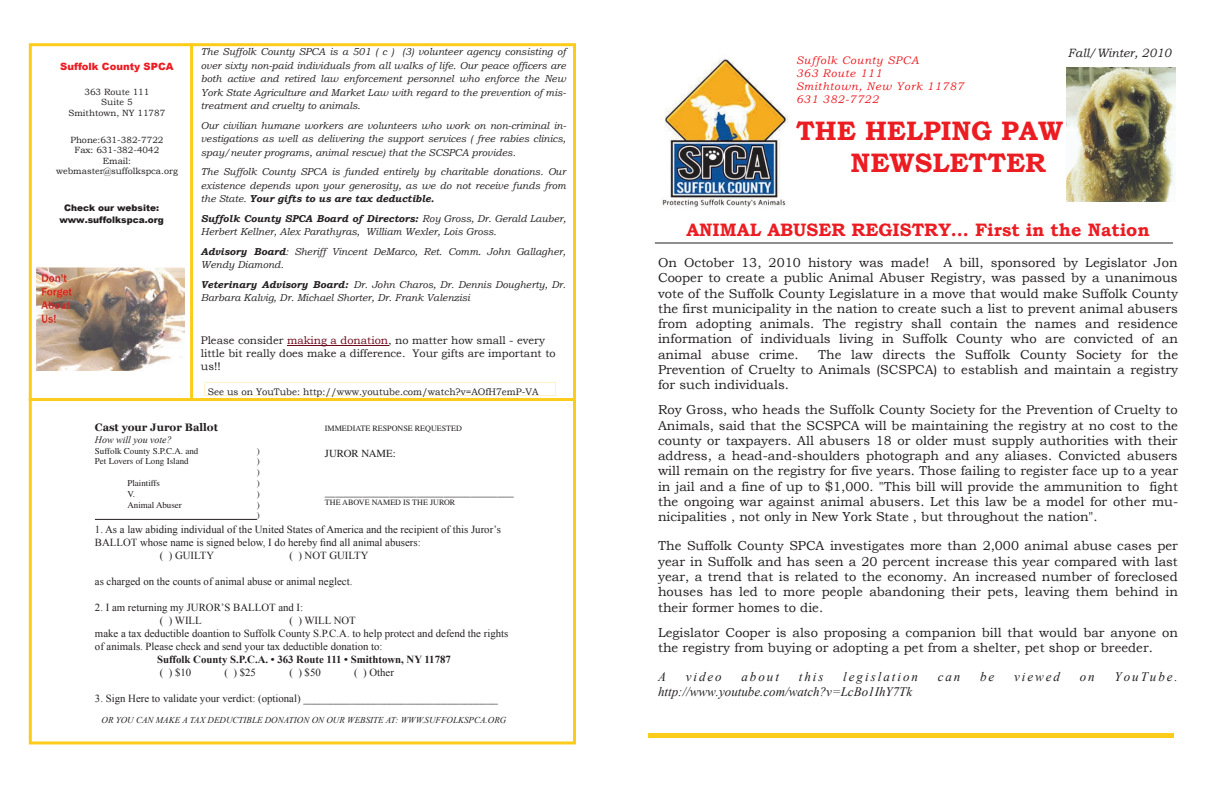
<style>
.page{position:relative;width:1224px;height:792px;background:#fff}
.page>*{position:absolute;margin:0;border:0;box-sizing:border-box;transform-origin:0 0}
.t1{font:700 26.7px/31.3px "Bookman Old Style";color:#eb1c22}
.t2{font:700 18px "Bookman Old Style";color:#eb1c22}
.t3{font:13px/15.3px "Bookman Old Style";color:#231f20;text-align:justify}
.t4{font:italic 13px "Times New Roman";letter-spacing:.155em;color:#231f20}
.t5{font:italic 13px "Times New Roman";color:#231f20}
.t6{font:italic 12px "Bookman Old Style";color:#231f20}
.t7{font:11px/12.9px "Bookman Old Style";color:#231f20}
.t8{font:italic 11px/12.9px "Bookman Old Style";letter-spacing:.06em;color:#eb1c22}
.t9{font:10.8px/13px "Times New Roman";color:#231f20}
.t10{font:700 10.8px "Times New Roman";color:#231f20}
.t11{font:10.8px "Times";color:#231f20}
.t12{font:700 10.8px "Georgia";color:#231f20}
.t13{font:italic 10px/13.5px "Bookman Old Style";color:#231f20;text-align:justify}
.t14{font:900 10px "Arial";color:#eb1c22}
.t15{font:italic 9.9px "Times New Roman";color:#231f20}
.t16{font:9.5px "Bookman Old Style";color:#231f20}
.t17{font:9px/10.6px "Bookman Old Style";color:#231f20;text-align:center}
.t18{font:9px/10.8px "Times";color:#231f20}
.t19{font:italic 9px "Times New Roman";color:#231f20}
.t20{font:900 9px/12.7px "Arial";color:#231f20;text-align:center}
.t21{font:8.1px "Times";color:#231f20}
.s1{font-weight:700}
.s2{color:#6e091a}
</style>
<div class="page">
<svg style="left:29px;top:43px;width:547px;height:701px"></svg>
<hr style="left:648px;top:733px;width:526px;height:4px;background:#fccc1b">
<img style="left:662px;top:58px;width:126px;height:150px">
<hr style="left:655px;top:243px;width:518px;height:1px;background:#231f20">
<img style="left:1066px;top:67px;width:110px;height:134px">
<div style="left:40px;top:409px;width:526px;height:324px;background:#fff"></div>
<hr style="left:95px;top:519px;width:162px;height:1px;background:#231f20">
<p class="t14" style="left:60px;top:59px;width:115px">Suffolk County SPCA</p>
<p class="t17" style="left:69px;top:86px;width:98px">363 Route 111<br>Suite 5<br>Smithtown, NY 11787</p>
<p class="t17" style="left:56px;top:134px;width:123px">Phone:631-382-7722<br>Fax: 631-382-4042<br>Email: webmaster@suffolkspca.org</p>
<p class="t20" style="left:59px;top:201px;width:106px">Check our website: www.suffolkspca.org</p>
<p class="t13" style="left:201px;top:45px;width:367px">The Suffolk County SPCA is a 501 ( c ) (3) volunteer agency consisting of over sixty non-paid individuals from all walks of life. Our peace officers are both active and retired law enforcement personnel who enforce the New York State Agriculture and Market Law with regard to the prevention of mis&shy;treatment and cruelty to animals.</p>
<p class="t13" style="left:201px;top:119px;width:367px">Our civilian humane workers are volunteers who work on non-criminal in&shy;vestigations as well as delivering the support services ( free rabies clinics, spay/neuter programs, animal rescue) that the SCSPCA provides.</p>
<p class="t13" style="left:201px;top:165px;width:367px">The Suffolk County SPCA is funded entirely by charitable donations. Our existence depends upon your generosity, as we do not receive funds from the State. <span class="s1">Your gifts to us are tax deductible.</span></p>
<p class="t13" style="left:201px;top:212px;width:367px"><span class="s1">Suffolk County SPCA Board of Directors:</span> Roy Gross, Dr. Gerald Lauber,<br>Herbert Kellner, Alex Parathyras, William Wexler, Lois Gross.</p>
<p class="t13" style="left:201px;top:245px;width:366px"><span class="s1">Advisory Board</span>: Sheriff Vincent DeMarco, Ret. Comm. John Gallagher,<br>Wendy Diamond.</p>
<p class="t13" style="left:201px;top:278px;width:367px"><span class="s1">Veterinary Advisory Board:</span> Dr. John Charos, Dr. Dennis Dougherty, Dr.<br>Barbara Kalvig, Dr. Michael Shorter, Dr. Frank Valenzisi</p>
<p class="t7" style="left:201px;top:334px;width:356px">Please consider <span class="s2">making a donation</span>, no matter how small - every little bit really does make a difference. Your gifts are important to us!!</p>
<p class="t16" style="left:208px;top:385px;width:332px">See us on YouTube: http://www.youtube.com/watch?v=AOfH7emP-VA</p>
<p class="t12" style="left:95px;top:421px;width:125px">Cast your Juror Ballot</p>
<p class="t15" style="left:95px;top:434px;width:78px">How will you vote?</p>
<p class="t18" style="left:95px;top:445px;width:105px">Suffolk County S.P.C.A. and</p>
<p class="t18" style="left:257px;top:445px;width:4px">)</p>
<p class="t18" style="left:95px;top:456px;width:95px">Pet Lovers of Long Island</p>
<p class="t18" style="left:257px;top:456px;width:4px">) )</p>
<p class="t18" style="left:127px;top:478px;width:34px">Plaintiffs</p>
<p class="t18" style="left:257px;top:478px;width:4px">)</p>
<p class="t18" style="left:127px;top:488px;width:9px">V.</p>
<p class="t18" style="left:257px;top:488px;width:4px">)</p>
<p class="t18" style="left:127px;top:499px;width:56px">Animal Abuser</p>
<p class="t18" style="left:257px;top:499px;width:4px">) )</p>
<p class="t21" style="left:325px;top:424px;width:139px">IMMEDIATE RESPONSE REQUESTED</p>
<p class="t11" style="left:325px;top:447px;width:72px">JUROR NAME:</p>
<p class="t11" style="left:325px;top:486px;width:191px">___________________________________</p>
<p class="t21" style="left:325px;top:498px;width:132px">THE ABOVE NAMED IS THE JUROR</p>
<p class="t9" style="left:95px;top:523px;width:407px">1. As a law abiding individual of the United States of America and the recipient of this Juror’s</p>
<p class="t9" style="left:95px;top:536px;width:327px">BALLOT whose name is signed below, I do hereby find all animal abusers:</p>
<p class="t9" style="left:160px;top:549px;width:56px">( ) GUILTY</p>
<p class="t9" style="left:289px;top:549px;width:81px">( ) NOT GUILTY</p>
<p class="t9" style="left:95px;top:575px;width:259px">as charged on the counts of animal abuse or animal neglect.</p>
<p class="t9" style="left:160px;top:601px;width:145px;text-indent:-65px">2. I am returning my JUROR’S BALLOT and I: ( ) WILL</p>
<p class="t9" style="left:95px;top:614px;width:415px;text-indent:194px">( ) WILL NOT<br>make a tax deductible doantion to Suffolk County S.P.C.A. to help protect and defend the rights of animals. Please check and send your tax deductible donation to:</p>
<p class="t10" style="left:157px;top:653px;width:295px">Suffolk County S.P.C.A. • 363 Route 111 • Smithtown, NY 11787</p>
<p class="t9" style="left:160px;top:666px;width:33px">( ) $10</p>
<p class="t9" style="left:225px;top:666px;width:33px">( ) $25</p>
<p class="t9" style="left:289px;top:666px;width:33px">( ) $50</p>
<p class="t9" style="left:354px;top:666px;width:41px">( ) Other</p>
<p class="t9" style="left:95px;top:692px;width:404px">3. Sign Here to validate your verdict: (optional) ____________________________________</p>
<p class="t19" style="left:102px;top:715px;width:406px">OR YOU CAN MAKE A TAX DEDUCTIBLE DONATION ON OUR WEBSITE AT: WWW.SUFFOLKSPCA.ORG</p>
<p class="t8" style="left:796px;top:54px;width:169px">Suffolk County SPCA<br>363 Route 111<br>Smithtown, New York 11787<br>631 382-7722</p>
<p class="t6" style="left:1068px;top:45px;width:105px">Fall/Winter, 2010</p>
<h1 class="t1" style="left:851px;top:115px;width:214px;text-indent:-54px">THE HELPING PAW<br>NEWSLETTER</h1>
<h2 class="t2" style="left:686px;top:217px;width:465px">ANIMAL ABUSER REGISTRY… First in the Nation</h2>
<p class="t3" style="left:658px;top:255px;width:521px">On October 13, 2010 history was made! A bill, sponsored by Legislator Jon Cooper to create a public Animal Abuser Registry, was passed by a unanimous vote of the Suffolk County Legislature in a move that would make Suffolk County the first municipality in the nation to create such a list to prevent animal abusers from adopting animals. The registry shall contain the names and residence information of individuals living in Suffolk County who are convicted of an animal abuse crime.</p>
<p class="t3" style="left:658px;top:347px;width:522px;text-indent:160px">The law directs the Suffolk County Society for the Prevention of Cruelty to Animals (SCSPCA) to establish and maintain a registry for such individuals.</p>
<p class="t3" style="left:658px;top:402px;width:522px">Roy Gross, who heads the Suffolk County Society for the Prevention of Cruelty to Animals, said that the SCSPCA will be maintaining the registry at no cost to the county or taxpayers. All abusers 18 or older must supply authorities with their address, a head-and-shoulders photograph and any aliases. Convicted abusers will remain on the registry for five years. Those failing to register face up to a year in jail and a fine of up to $1,000. "This bill will provide the ammunition to fight the ongoing war against animal abusers. Let this law be a model for other mu&shy;nicipalities , not only in New York State , but throughout the nation".</p>
<p class="t3" style="left:658px;top:538px;width:522px">The Suffolk County SPCA investigates more than 2,000 animal abuse cases per year in Suffolk and has seen a 20 percent increase this year compared with last year, a trend that is related to the economy. An increased number of foreclosed houses has led to more people abandoning their pets, leaving them behind in their former homes to die.</p>
<p class="t3" style="left:658px;top:625px;width:521px">Legislator Cooper is also proposing a companion bill that would bar anyone on the registry from buying or adopting a pet from a shelter, pet shop or breeder.</p>
<p class="t4" style="left:658px;top:668px;width:9px">A</p>
<p class="t4" style="left:686px;top:668px;width:38px">video</p>
<p class="t4" style="left:741px;top:668px;width:39px">about</p>
<p class="t4" style="left:799px;top:668px;width:26px">this</p>
<p class="t4" style="left:843px;top:668px;width:76px">legislation</p>
<p class="t4" style="left:938px;top:668px;width:24px">can</p>
<p class="t4" style="left:980px;top:668px;width:16px">be</p>
<p class="t4" style="left:1014px;top:668px;width:48px">viewed</p>
<p class="t4" style="left:1080px;top:668px;width:16px">on</p>
<p class="t4" style="left:1114px;top:668px;width:65px">YouTube.</p>
<p class="t5" style="left:658px;top:683px;width:256px">http://www.youtube.com/watch?v=LcBo1IhY7Tk</p>
</div>
